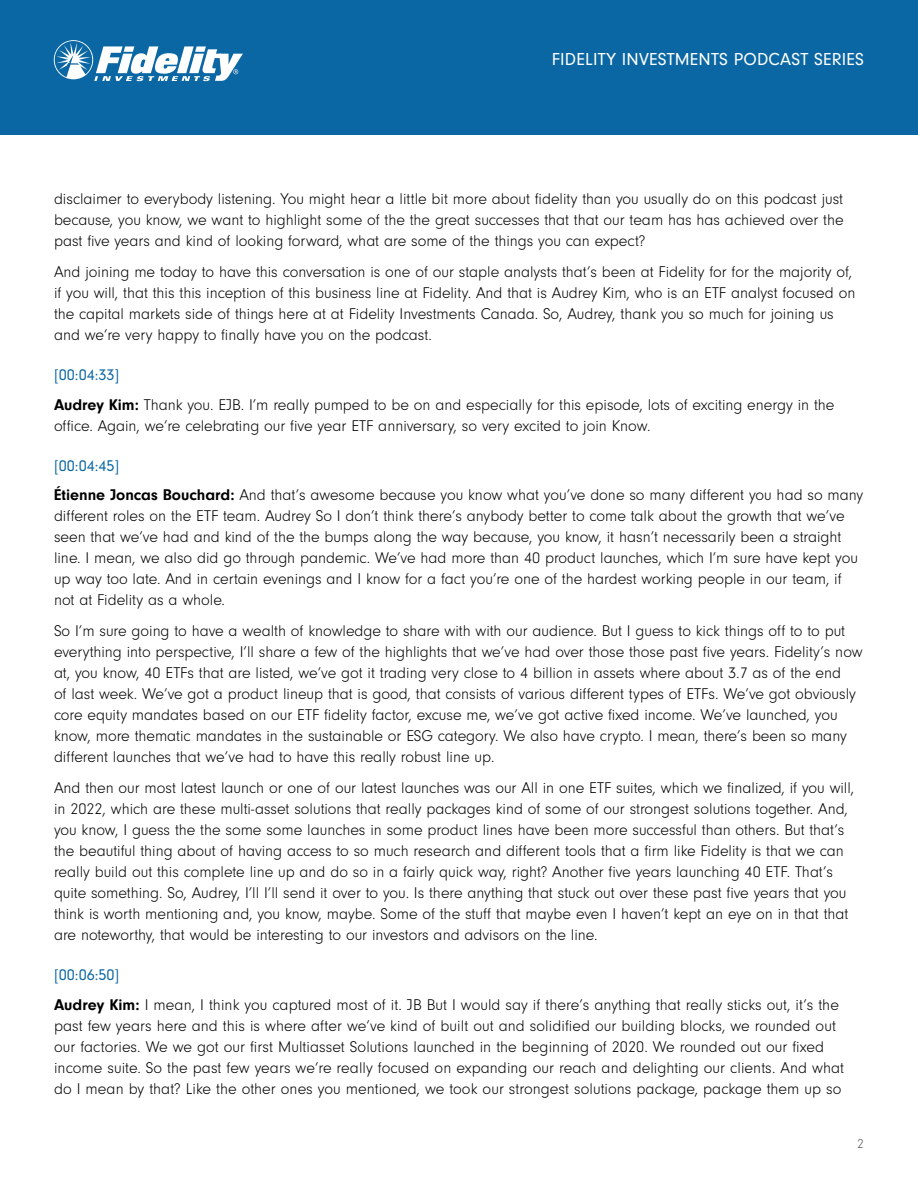
<style>
.page{position:relative;width:918px;height:1188px;background:#fff}
.page>*{position:absolute;margin:0;border:0;box-sizing:border-box;transform-origin:0 0}
.t1{font:18px "Neuzeit Gro";letter-spacing:.01em;color:#fff}
.t2{font:300 16.2px/21px "Neuzeit Gro";color:#000}
.t3{font:300 13.5px "Neuzeit Gro";color:#58595b}
.s1{font-weight:400;color:#0b67a3}
.s2{font-weight:700}
</style>
<div class="page">
<div style="left:0;top:0;width:918px;height:135px;background:#0b67a3"></div>
<svg style="left:54px;top:40px;width:189px;height:41px"></svg>
<p class="t1" style="left:552px;top:49px;width:314px">FIDELITY INVESTMENTS PODCAST SERIES</p>
<p class="t2" style="left:54px;top:189px;width:791px;text-align:justify">disclaimer to everybody listening. You might hear a little bit more about fidelity than you usually do on this podcast just because, you know, we want to highlight some of the the great successes that that our team has has achieved over the past five years and kind of looking forward, what are some of the things you can expect?</p>
<p class="t2" style="left:54px;top:261px;width:803px">And joining me today to have this conversation is one of our staple analysts that’s been at Fidelity for for the majority of, if you will, that this this inception of this business line at Fidelity. And that is Audrey Kim, who is an ETF analyst focused on the capital markets side of things here at at Fidelity Investments Canada. So, Audrey, thank you so much for joining us and we’re very happy to finally have you on the podcast.</p>
<p class="t2" style="left:54px;top:361px;width:782px;line-height:29.2px"><span class="s1">[00:04:33]<br></span><span class="s2">Audrey Kim:</span> Thank you. EJB. I’m really pumped to be on and especially for this episode, lots of exciting energy in the</p>
<p class="t2" style="left:54px;top:415px;width:598px">office. Again, we’re celebrating our five year ETF anniversary, so very excited to join Know.</p>
<p class="t2" style="left:54px;top:452px;width:811px;line-height:29.2px"><span class="s1">[00:04:45]<br></span><span class="s2">Étienne Joncas Bouchard:</span> And that’s awesome because you know what you’ve done so many different you had so many</p>
<p class="t2" style="left:54px;top:506px;width:805px">different roles on the ETF team. Audrey So I don’t think there’s anybody better to come talk about the growth that we’ve seen that we’ve had and kind of the the bumps along the way because, you know, it hasn’t necessarily been a straight line. I mean, we also did go through pandemic. We’ve had more than 40 product launches, which I’m sure have kept you up way too late. And in certain evenings and I know for a fact you’re one of the hardest working people in our team, if not at Fidelity as a whole.</p>
<p class="t2" style="left:54px;top:621px;width:810px">So I’m sure going to have a wealth of knowledge to share with with our audience. But I guess to kick things off to to put everything into perspective, I’ll share a few of the highlights that we’ve had over those those past five years. Fidelity’s now at, you know, 40 ETFs that are listed, we’ve got it trading very close to 4 billion in assets where about 3.7 as of the end<br>of last week. We’ve got a product lineup that is good, that consists of various different types of ETFs. We’ve got obviously core equity mandates based on our ETF fidelity factor, excuse me, we’ve got active fixed income. We’ve launched, you know, more thematic mandates in the sustainable or ESG category. We also have crypto. I mean, there’s been so many different launches that we’ve had to have this really robust line up.</p>
<p class="t2" style="left:54px;top:777px;width:802px">And then our most latest launch or one of our latest launches was our All in one ETF suites, which we finalized, if you will, in 2022, which are these multi-asset solutions that really packages kind of some of our strongest solutions together. And, you know, I guess the the some some launches in some product lines have been more successful than others. But that’s the beautiful thing about of having access to so much research and different tools that a firm like Fidelity is that we can really build out this complete line up and do so in a fairly quick way, right? Another five years launching 40 ETF. That’s quite something. So, Audrey, I’ll I’ll send it over to you. Is there anything that stuck out over these past five years that you think is worth mentioning and, you know, maybe. Some of the stuff that maybe even I haven’t kept an eye on in that that are noteworthy, that would be interesting to our investors and advisors on the line.</p>
<p class="t2" style="left:54px;top:961px;width:786px;line-height:29.2px"><span class="s1">[00:06:50]<br></span><span class="s2">Audrey Kim:</span> I mean, I think you captured most of it. JB But I would say if there’s anything that really sticks out, it’s the</p>
<p class="t2" style="left:54px;top:1015px;width:792px">past few years here and this is where after we’ve kind of built out and solidified our building blocks, we rounded out our factories. We we got our first Multiasset Solutions launched in the beginning of 2020. We rounded out our fixed income suite. So the past few years we’re really focused on expanding our reach and delighting our clients. And what do I mean by that? Like the other ones you mentioned, we took our strongest solutions package, package them up so</p>
<p class="t3" style="left:857px;top:1137px;width:8px">2</p>
</div>
